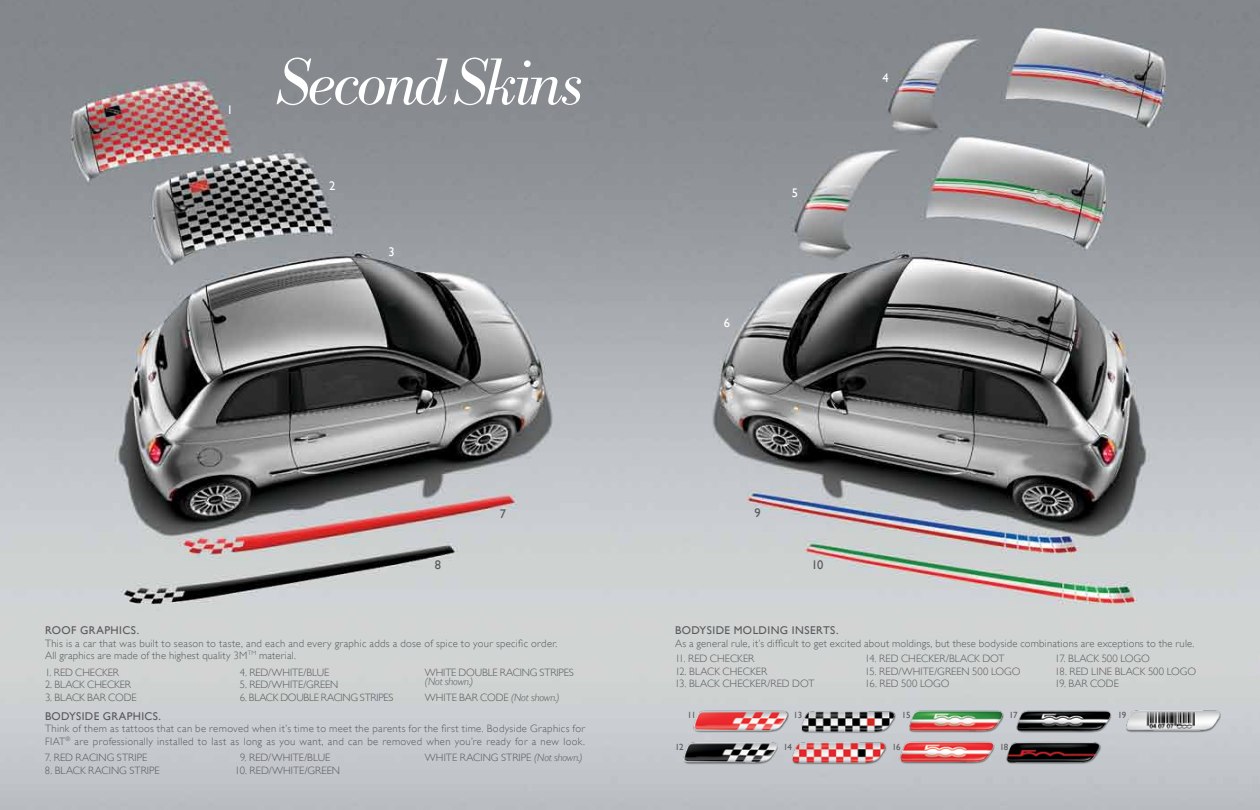
<style>
.page{position:relative;width:1260px;height:810px;background:#fff}
.page>*{position:absolute;margin:0;border:0;box-sizing:border-box;transform-origin:0 0}
.t1{font:68.75px "Bodoni Antiqua Lgt Itl";letter-spacing:-.04em;color:#fff}
.t2{font:12.5px "Gill Sans";color:#fff}
.t3{font:12.5px "Gill Sans";color:#58595b}
.t4{font:11.25px "Gill Sans";letter-spacing:.03em;color:#58595b}
.t5{font:300 10.62px/12.5px "Gill Sans";letter-spacing:.015em;color:#58595b}
.t6{font:300 10.62px/12.5px "Gill Sans";letter-spacing:.035em;color:#58595b}
.t7{font:300 10.62px "Gill Sans";letter-spacing:-.005em;color:#58595b}
.t8{font:italic 300 10.62px/15.6px "Gill Sans";letter-spacing:-.015em;color:#58595b}
.t9{font:300 10.62px "Gill Sans";letter-spacing:-.025em;color:#58595b}
.t10{font:300 10.62px "Gill Sans";letter-spacing:-.015em;color:#58595b}
.t11{font:9px "Gill Sans";letter-spacing:-.05em;color:#58595b}
.s1{font-style:normal}
.s2{font-style:italic}
</style>
<div class="page">
<img style="left:0;top:0;width:1260px;height:810px">
<img style="left:907px;top:708px;width:96px;height:29px">
<img style="left:1003px;top:740px;width:99px;height:29px">
<img style="left:802px;top:708px;width:95px;height:29px">
<img style="left:792px;top:740px;width:95px;height:28px">
<img style="left:680px;top:740px;width:97px;height:28px">
<img style="left:690px;top:708px;width:98px;height:29px">
<img style="left:899px;top:740px;width:95px;height:29px">
<img style="left:1014px;top:709px;width:97px;height:28px">
<img style="left:1122px;top:708px;width:99px;height:28px">
<p class="t2" style="left:227px;top:103px;width:8px">1</p>
<h1 class="t1" style="left:276px;top:36px;width:307px">Second Skins</h1>
<p class="t2" style="left:329px;top:179px;width:8px">2</p>
<p class="t2" style="left:389px;top:245px;width:8px">3</p>
<p class="t3" style="left:435px;top:557px;width:8px">8</p>
<p class="t3" style="left:500px;top:507px;width:8px">7</p>
<p class="t4" style="left:45px;top:624px;width:10px">ROO</p>
<p class="t4" style="left:71px;top:624px;width:47px">F GRAPHICS</p>
<p class="t4" style="left:137px;top:624px;width:4px">.</p>
<p class="t5" style="left:45px;top:637px;width:514px">This is a car that was built to season to taste, and each and every graphic adds a dose of spice to your specific order.<br>All graphics are made of the highest quality 3M<sup>TM</sup> material.</p>
<p class="t7" style="left:45px;top:666px;width:76px">1. RED CHECKER</p>
<p class="t7" style="left:45px;top:679px;width:88px">2. BLACK CHECKER</p>
<p class="t7" style="left:45px;top:691px;width:93px">3. BLACK BAR CODE</p>
<p class="t10" style="left:425px;top:666px;width:150px">WHITE DOUBLE RACI NG STRI PES</p>
<p class="t8" style="left:425px;top:674px;width:136px">(Not shown.)<br><span class="s1">WHITE BAR CODE</span> (Not shown.)</p>
<p class="t5" style="left:240px;top:666px;width:91px">4. RED/WHITE/BLUE</p>
<p class="t7" style="left:240px;top:679px;width:100px">5. RED/WHITE/GREEN</p>
<p class="t9" style="left:240px;top:691px;width:155px">6. BLACK DOUBLE RACI NG STRI PES</p>
<p class="t4" style="left:45px;top:709px;width:8px">BODYSIDE</p>
<p class="t4" style="left:103px;top:709px;width:38px">GRAPHICS</p>
<p class="t4" style="left:158px;top:709px;width:4px">.</p>
<p class="t6" style="left:45px;top:722px;width:542px">Think of them as tattoos that can be removed when it’s time to meet the parents for the first time. Bodyside Graphics for<br>FIAT<sup>®</sup> are professionally installed to last as long as you want, and can be removed when you’re ready for a new look.</p>
<p class="t5" style="left:45px;top:751px;width:104px">7. Red RACI NG STRI PE</p>
<p class="t5" style="left:45px;top:764px;width:116px">8. BLACK RACING STRIPE</p>
<p class="t5" style="left:240px;top:751px;width:92px">9. RED/WHITE/BLUE</p>
<p class="t5" style="left:235px;top:764px;width:107px">10. RED/WHITE/GREEN</p>
<p class="t5" style="left:425px;top:751px;width:159px">WHITE RACI NG STRI PE <span class="s2">(Not shown.)</span></p>
<p class="t2" style="left:724px;top:316px;width:8px">6</p>
<p class="t2" style="left:792px;top:185px;width:8px">5</p>
<p class="t2" style="left:883px;top:71px;width:8px">4</p>
<p class="t3" style="left:754px;top:506px;width:8px">9</p>
<p class="t3" style="left:811px;top:557px;width:14px">10</p>
<p class="t4" style="left:675px;top:624px;width:8px">BODYSIDE</p>
<p class="t4" style="left:734px;top:624px;width:9px">MOLDIN</p>
<p class="t4" style="left:780px;top:624px;width:19px">G INSERTS</p>
<p class="t4" style="left:836px;top:624px;width:4px">.</p>
<p class="t5" style="left:675px;top:637px;width:521px">As a general rule, it’s difficult to get excited about moldings, but these bodyside combinations are exceptions to the rule.</p>
<p class="t5" style="left:675px;top:652px;width:81px">11. RED CHECKER</p>
<p class="t5" style="left:675px;top:665px;width:94px">12. BLACK CHECKER</p>
<p class="t5" style="left:675px;top:677px;width:141px">13. BLACK CHECKER/RED DOT</p>
<p class="t7" style="left:1055px;top:653px;width:96px">17. BLACK 500 LOGO</p>
<p class="t5" style="left:1055px;top:665px;width:126px">18. RED LI NE Black 500 Logo</p>
<p class="t5" style="left:1055px;top:677px;width:44px">19. Bar code</p>
<p class="t5" style="left:865px;top:652px;width:141px">14. RED CHECKER/BLACK DOT</p>
<p class="t5" style="left:865px;top:665px;width:140px">15. RED/WHITE/GREEN 500 Logo</p>
<p class="t7" style="left:865px;top:678px;width:86px">16. RED 500 LOGO</p>
<p class="t11" style="left:688px;top:709px;width:10px">11</p>
<p class="t11" style="left:794px;top:709px;width:10px">13</p>
<p class="t11" style="left:902px;top:709px;width:10px">15</p>
<p class="t11" style="left:1009px;top:709px;width:10px">17</p>
<p class="t11" style="left:1118px;top:709px;width:10px">19</p>
<p class="t11" style="left:675px;top:741px;width:10px">12</p>
<p class="t11" style="left:784px;top:741px;width:10px">14</p>
<p class="t11" style="left:892px;top:741px;width:10px">16</p>
<p class="t11" style="left:1000px;top:741px;width:10px">18</p>
</div>
